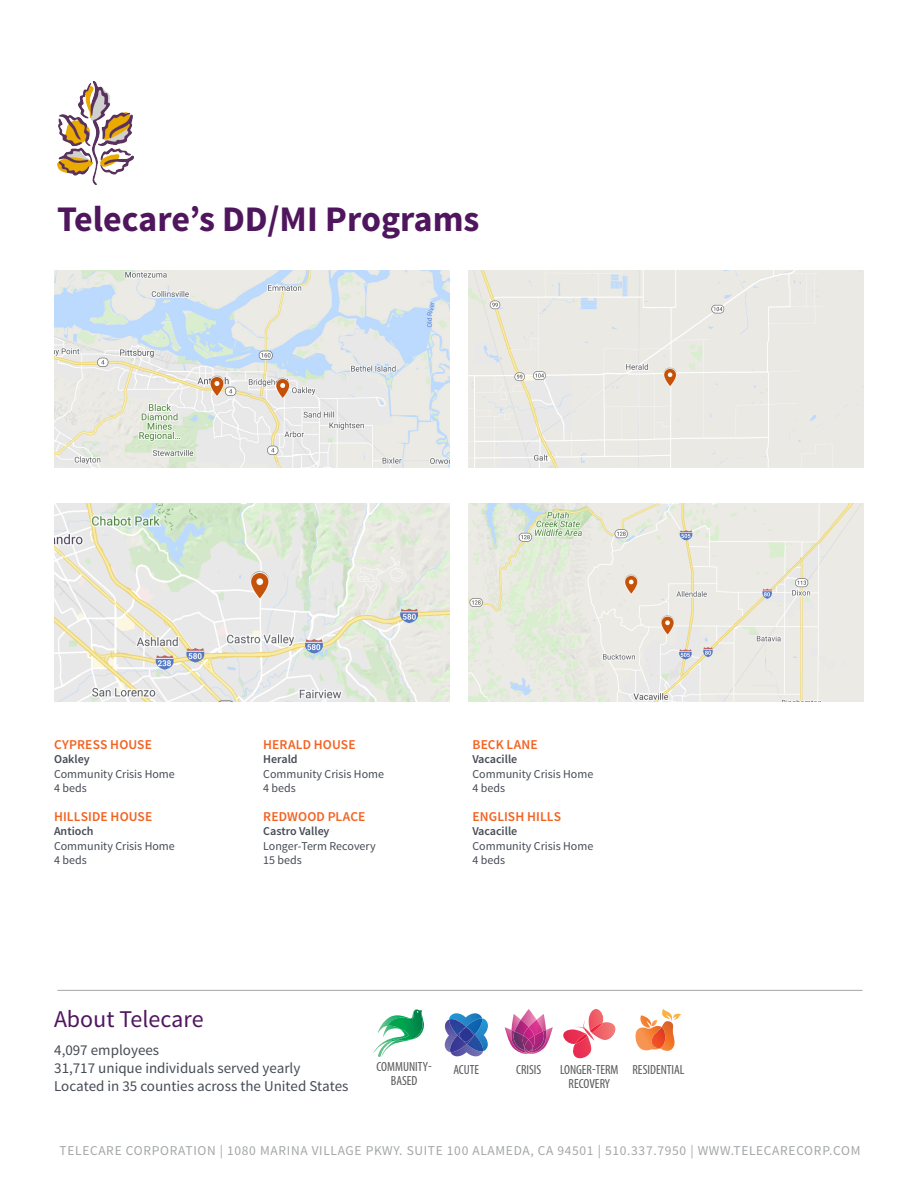
<style>
.page{position:relative;width:918px;height:1188px;background:#fff}
.page>*{position:absolute;margin:0;border:0;box-sizing:border-box;transform-origin:0 0}
.Front_Title{font:700 36px "Source Sans Pro";color:#4f165e}
.t1{font:24px "Source Sans Pro";color:#4f165e}
.t2{font:15px/18px "Source Sans Pro";color:#464b54}
.t3{font:13.5px "Source Sans Pro";letter-spacing:.05em;color:#a3a7a9}
.t4{font:600 13.5px "Source Sans Pro";letter-spacing:.01em;color:#f26221}
.t5{font:condensed 13.2px/14.1px "Myriad Pro";color:#57585a;text-align:center}
.t6{font:12px/14.4px "Source Sans Pro";color:#464b54}
.t7{font:600 12px "Source Sans Pro";color:#464b54}
</style>
<div class="page">
<svg style="left:444px;top:1013px;width:44px;height:43px"></svg>
<img style="left:459px;top:1028px;width:14px;height:14px">
<svg style="left:563px;top:1009px;width:52px;height:49px"></svg>
<svg style="left:521px;top:1009px;width:16px;height:18px"></svg>
<svg style="left:505px;top:1014px;width:48px;height:40px"></svg>
<svg style="left:635px;top:1009px;width:47px;height:42px"></svg>
<svg style="left:373px;top:1009px;width:51px;height:48px"></svg>
<hr style="left:57px;top:990px;width:805px;height:1px;background:#a3a7a9">
<img style="left:57px;top:81px;width:77px;height:104px">
<img style="left:54px;top:270px;width:396px;height:198px">
<img style="left:54px;top:503px;width:396px;height:198px">
<img style="left:468px;top:270px;width:396px;height:198px">
<img style="left:468px;top:503px;width:396px;height:198px">
<p class="Front_Title" style="left:57px;top:196px;width:424px">Telecare’s DD/MI Programs</p>
<p class="t4" style="left:54px;top:736px;width:99px">CYPRESS HOUSE</p>
<p class="t7" style="left:54px;top:752px;width:37px">Oakley</p>
<p class="t6" style="left:54px;top:767px;width:122px">Community Crisis Home</p>
<p class="t6" style="left:54px;top:781px;width:34px">4 beds</p>
<p class="t4" style="left:54px;top:808px;width:100px">HILLSIDE HOUSE</p>
<p class="t7" style="left:54px;top:824px;width:41px">Antioch</p>
<p class="t6" style="left:54px;top:839px;width:122px">Community Crisis Home</p>
<p class="t6" style="left:54px;top:853px;width:34px">4 beds</p>
<p class="t4" style="left:263px;top:736px;width:94px">HERALD HOUSE</p>
<p class="t7" style="left:263px;top:752px;width:36px">Herald</p>
<p class="t6" style="left:263px;top:767px;width:122px">Community Crisis Home</p>
<p class="t6" style="left:263px;top:781px;width:34px">4 beds</p>
<p class="t4" style="left:263px;top:808px;width:104px">REDWOOD PLACE</p>
<p class="t7" style="left:263px;top:824px;width:68px">Castro Valley</p>
<p class="t6" style="left:263px;top:839px;width:114px">Longer-Term Recovery<br>15 beds</p>
<p class="t4" style="left:472px;top:736px;width:67px">BECK LANE</p>
<p class="t7" style="left:472px;top:752px;width:46px">Vacacille</p>
<p class="t6" style="left:472px;top:767px;width:122px">Community Crisis Home</p>
<p class="t6" style="left:472px;top:781px;width:34px">4 beds</p>
<p class="t4" style="left:472px;top:808px;width:90px">ENGLISH HILLS</p>
<p class="t7" style="left:472px;top:824px;width:46px">Vacacille</p>
<p class="t6" style="left:472px;top:839px;width:122px">Community Crisis Home</p>
<p class="t6" style="left:472px;top:853px;width:34px">4 beds</p>
<h2 class="t1" style="left:54px;top:1004px;width:151px">About Telecare</h2>
<p class="t2" style="left:54px;top:1042px;width:296px">4,097 employees<br>31,717 unique individuals served yearly<br>Located in 35 counties across the United States</p>
<p class="t5" style="left:377px;top:1059px;width:57px">COMMUNITY-<br>BASED</p>
<p class="t5" style="left:560px;top:1062px;width:60px">LONGER-TERM<br>RECOVERY</p>
<p class="t5" style="left:453px;top:1062px;width:27px">ACUTE</p>
<p class="t5" style="left:516px;top:1062px;width:27px">CRISIS</p>
<p class="t5" style="left:633px;top:1062px;width:54px">RESIDENTIAL</p>
<p class="t3" style="left:60px;top:1142px;width:802px">TELECARE CORPORATION | 1080 MARINA VILLAGE PKWY. SUITE 100 ALAMEDA, CA 94501 | 510.337.7950 | WWW.TELECARECORP.COM</p>
</div>
